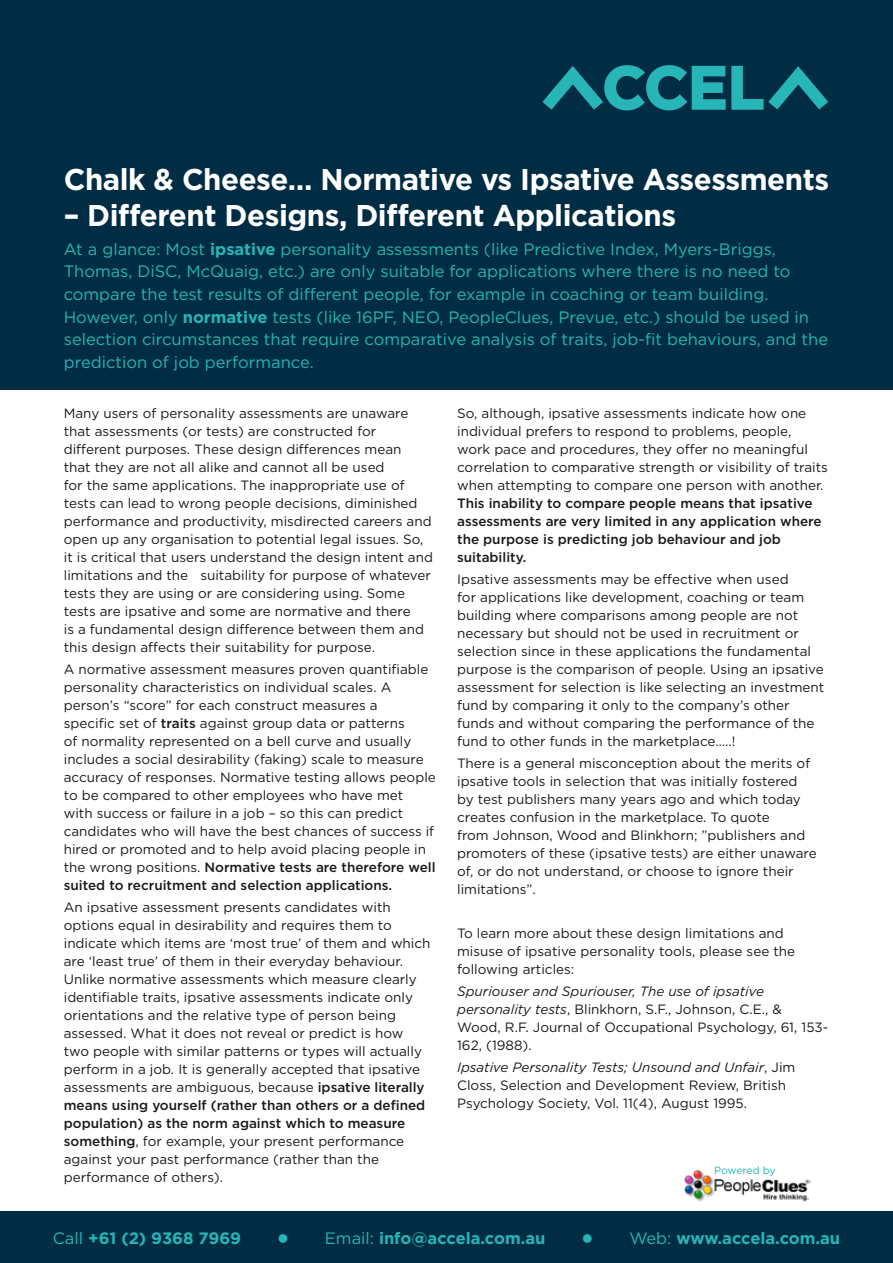
<style>
.page{position:relative;width:893px;height:1263px;background:#fff}
.page>*{position:absolute;margin:0;border:0;box-sizing:border-box;transform-origin:0 0}
.t1{font:700 30px "Gotham";letter-spacing:-.015em;color:#fff}
.t2{font:16.5px/22.5px "Gotham";color:#27b5b7}
.t3{font:700 16.5px "Gotham";color:#27b5b7}
.t4{font:13.5px/18px "Gotham";color:#1a1918}
.t5{font:500 13.5px/18px "Gotham";color:#1a1918}
.t6{font:10.5px "Gotham";letter-spacing:-.02em;color:#27b5b7}
.s1{font-weight:700}
.s2{font-weight:500}
.s3{font-style:italic}
.s4{font-weight:400}
</style>
<div class="page">
<div style="left:0;top:0;width:893px;height:390px;background:#002d44"></div>
<svg style="left:542px;top:65px;width:286px;height:45px"></svg>
<img style="left:684px;top:1170px;width:126px;height:32px">
<div style="left:0;top:1212px;width:893px;height:51px;background:#002d44"></div>
<h1 class="t1" style="left:64px;top:159px;width:767px">Chalk &amp; Cheese… Normative vs Ipsative Assessments</h1>
<h1 class="t1" style="left:64px;top:195px;width:614px">– Different Designs, Different Applications</h1>
<p class="t2" style="left:64px;top:238px;width:766px">At a glance: Most <span class="s1">ipsative</span> personality assessments (like Predictive Index, Myers-Briggs, Thomas, DiSC, McQuaig, etc.) are only suitable for applications where there is no need to compare the test results of different people, for example in coaching or team building.<br>However, only <span class="s1">normative</span> tests (like 16PF, NEO, PeopleClues, Prevue, etc.) should be used in selection circumstances that require comparative analysis of traits, job-fit behaviours, and the prediction of job performance.</p>
<p class="t4" style="left:64px;top:404px;width:371px">Many users of personality assessments are unaware that assessments (or tests) are constructed for different purposes. These design differences mean<br>that they are not all alike and cannot all be used<br>for the same applications. The inappropriate use of tests can lead to wrong people decisions, diminished performance and productivity, misdirected careers and open up any organisation to potential legal issues. So, it is critical that users understand the design intent and limitations and the suitability for purpose of whatever tests they are using or are considering using. Some tests are ipsative and some are normative and there<br>is a fundamental design difference between them and this design affects their suitability for purpose.</p>
<p class="t4" style="left:64px;top:660px;width:374px">A normative assessment measures proven quantifiable personality characteristics on individual scales. A person’s “score” for each construct measures a<br>specific set of <span class="s2">traits</span> against group data or patterns<br>of normality represented on a bell curve and usually includes a social desirability (faking) scale to measure accuracy of responses. Normative testing allows people to be compared to other employees who have met<br>with success or failure in a job – so this can predict candidates who will have the best chances of success if hired or promoted and to help avoid placing people in the wrong positions. <span class="s2">Normative tests are therefore well suited to recruitment and selection applications.</span></p>
<p class="t4" style="left:64px;top:898px;width:368px">An ipsative assessment presents candidates with options equal in desirability and requires them to indicate which items are ‘most true’ of them and which are ‘least true’ of them in their everyday behaviour.<br>Unlike normative assessments which measure clearly identifiable traits, ipsative assessments indicate only orientations and the relative type of person being assessed. What it does not reveal or predict is how two people with similar patterns or types will actually perform in a job. It is generally accepted that ipsative assessments are ambiguous, because <span class="s2">ipsative literally means using yourself (rather than others or a defined population) as the norm against which to measure something</span>, for example, your present performance against your past performance (rather than the performance of others).</p>
<p class="t4" style="left:457px;top:403px;width:372px">So, although, ipsative assessments indicate how one individual prefers to respond to problems, people, work pace and procedures, they offer no meaningful correlation to comparative strength or visibility of traits when attempting to compare one person with another.</p>
<p class="t5" style="left:457px;top:494px;width:366px">This inability to compare people means that ipsative assessments are very limited in any application where the purpose is predicting job behaviour and job suitability.</p>
<p class="t4" style="left:457px;top:570px;width:369px">Ipsative assessments may be effective when used<br>for applications like development, coaching or team building where comparisons among people are not necessary but should not be used in recruitment or selection since in these applications the fundamental purpose is the comparison of people. Using an ipsative assessment for selection is like selecting an investment fund by comparing it only to the company’s other funds and without comparing the performance of the fund to other funds in the marketplace…..!</p>
<p class="t4" style="left:457px;top:754px;width:361px">There is a general misconception about the merits of ipsative tools in selection that was initially fostered by test publishers many years ago and which today creates confusion in the marketplace. To quote<br>from Johnson, Wood and Blinkhorn; ”publishers and promoters of these (ipsative tests) are either unaware of, or do not understand, or choose to ignore their limitations”.</p>
<p class="t4" style="left:457px;top:923px;width:339px">To learn more about these design limitations and misuse of ipsative personality tools, please see the following articles:</p>
<p class="t4" style="left:457px;top:982px;width:373px"><span class="s3">Spuriouser and Spuriouser, The use of ipsative personality tests</span>, Blinkhorn, S.F., Johnson, C.E., &amp; Wood, R.F. Journal of Occupational Psychology, 61, 153- 162, (1988).</p>
<p class="t4" style="left:457px;top:1058px;width:340px"><span class="s3">Ipsative Personality Tests; Unsound and Unfair</span>, Jim<br>Closs, Selection and Development Review, British<br>Psychology Society, Vol. 11(4), August 1995.</p>
<p class="t6" style="left:714px;top:1164px;width:63px">Powered by</p>
<p class="t3" style="left:53px;top:1227px;width:190px"><span class="s4">Call</span> +61 (2) 9368 7969</p>
<p class="t3" style="left:277px;top:1227px;width:270px">● <span class="s4">Email:</span> info@accela.com.au</p>
<p class="t3" style="left:582px;top:1227px;width:260px">● <span class="s4">Web:</span> www.accela.com.au</p>
</div>
